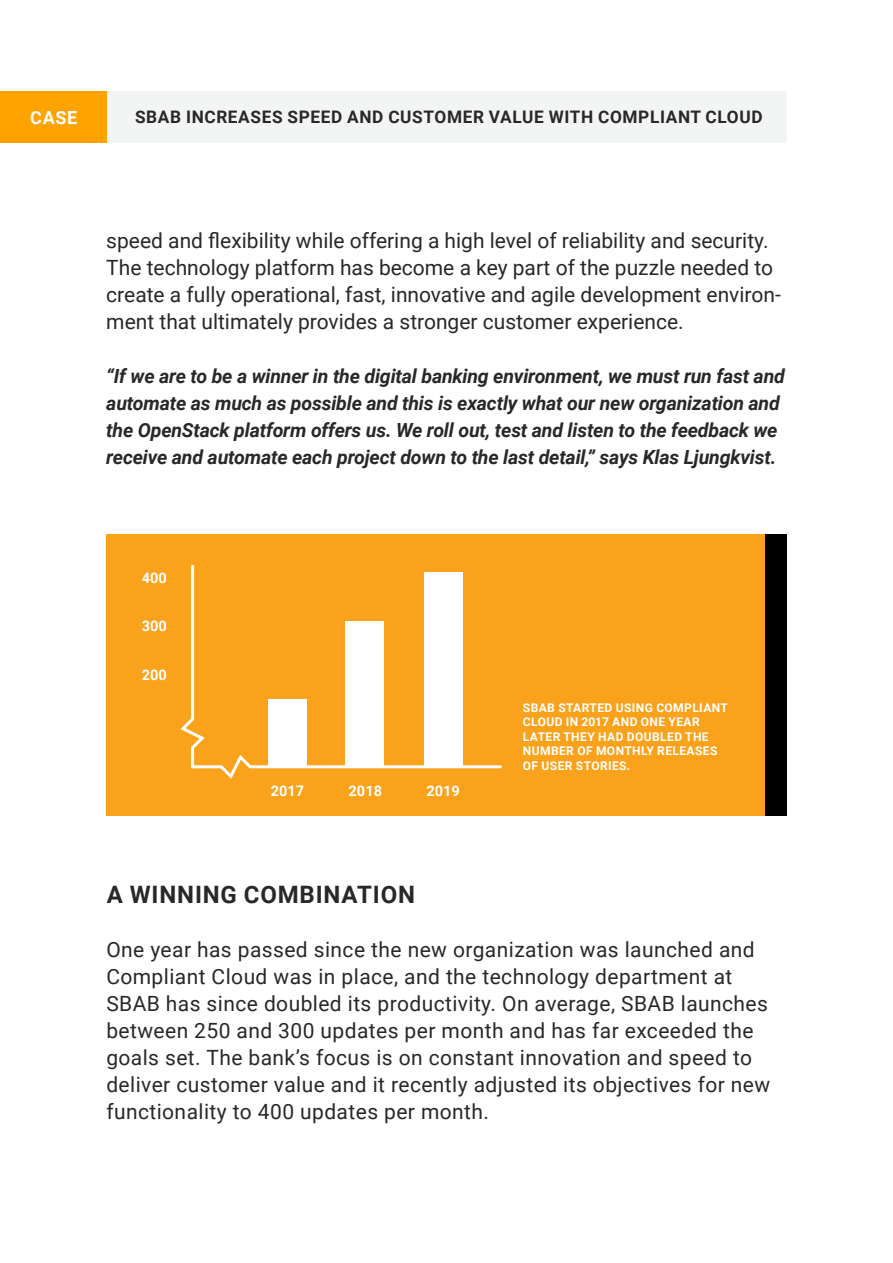
<style>
.page{position:relative;width:893px;height:1263px;background:#fff}
.page>*{position:absolute;margin:0;border:0;box-sizing:border-box;transform-origin:0 0}
.t1{font:700 24px "Roboto";letter-spacing:.035em;color:#292829}
.t2{font:21px/27px "Roboto";letter-spacing:.02em;color:#292829}
.t3{font:21px/27px "Roboto";color:#292829}
.t4{font:italic 700 19.5px/27px "Roboto";letter-spacing:-.01em;color:#292829}
.t5{font:700 18px "Roboto";color:#fff}
.t6{font:700 17.25px "Roboto";letter-spacing:.035em;color:#292829}
.t7{font:700 14.55px "Roboto";color:#fff}
.t8{font:700 12px/14.4px "Roboto";letter-spacing:.035em;color:#fff}
</style>
<div class="page">
<div style="left:106px;top:534px;width:659px;height:282px;background:#faa21b"></div>
<svg style="left:180px;top:564px;width:322px;height:215px"></svg>
<div style="left:765px;top:534px;width:22px;height:282px;background:#000"></div>
<div style="left:106px;top:91px;width:681px;height:51px;background:#f3f4f4"></div>
<div style="left:0;top:91px;width:106px;height:51px;background:#ffa300"></div>
<p class="t5" style="left:30px;top:105px;width:48px">CASE</p>
<p class="t6" style="left:135px;top:105px;width:629px">SBAB INCREASES SPEED AND CUSTOMER VALUE WITH COMPLIANT CLOUD</p>
<p class="t3" style="left:106px;top:226px;width:676px">speed and flexibility while offering a high level of reliability and security.<br>The technology platform has become a key part of the puzzle needed to create a fully operational, fast, innovative and agile development environ&shy;ment that ultimately provides a stronger customer experience.</p>
<p class="t4" style="left:106px;top:362px;width:680px">“If we are to be a winner in the digital banking environment, we must run fast and automate as much as possible and this is exactly what our new organization and the OpenStack platform offers us. We roll out, test and listen to the feedback we receive and automate each project down to the last detail,” says Klas Ljungkvist.</p>
<p class="t7" style="left:142px;top:567px;width:27px">400</p>
<p class="t7" style="left:142px;top:616px;width:27px">300</p>
<p class="t7" style="left:142px;top:664px;width:27px">200</p>
<p class="t7" style="left:271px;top:781px;width:35px">2017</p>
<p class="t7" style="left:349px;top:781px;width:35px">2018</p>
<p class="t7" style="left:426px;top:781px;width:35px">2019</p>
<p class="t8" style="left:523px;top:700px;width:207px">SBAB STARTED USING COMPLIANT<br>CLOUD IN 2017 AND ONE YEAR<br>LATER THEY HAD DOUBLED THE<br>NUMBER OF MONTHLY RELEASES<br>OF USER STORIES.</p>
<p class="t1" style="left:107px;top:877px;width:310px">A WINNING COMBINATION</p>
<p class="t2" style="left:106px;top:935px;width:665px">One year has passed since the new organization was launched and Compliant Cloud was in place, and the technology department at SBAB has since doubled its productivity. On average, SBAB launches between 250 and 300 updates per month and has far exceeded the goals set. The bank’s focus is on constant innovation and speed to deliver customer value and it recently adjusted its objectives for new functionality to 400 updates per month.</p>
</div>
